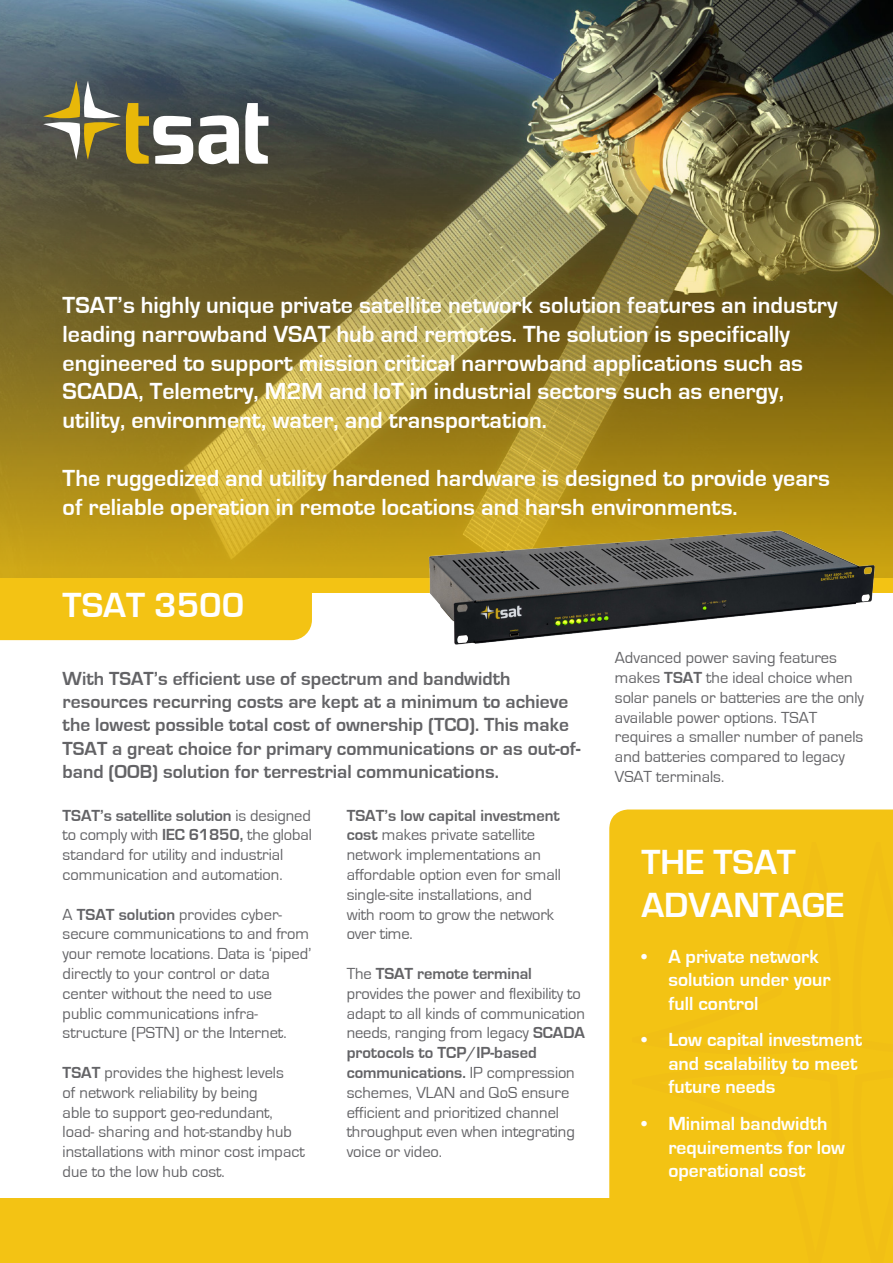
<style>
.page{position:relative;width:893px;height:1263px;background:#fff}
.page>*{position:absolute;margin:0;border:0;box-sizing:border-box;transform-origin:0 0}
.t1{font:700 36px/43.2px "Eurostile";color:#fff}
.t2{font:700 24px/28.8px "Eurostile";color:#fff}
.t3{font:700 19.5px/23.4px "Eurostile";color:#636366}
.t4{font:700 19.5px/23.4px "Eurostile";color:#fff}
.t5{font:16.5px/19.8px "Eurostile";color:#636366}
.s1{font-weight:700}
</style>
<div class="page">
<img style="left:0;top:0;width:893px;height:24px">
<img style="left:0;top:24px;width:893px;height:568px">
<div style="left:0;top:1198px;width:893px;height:65px;background:#f3c314"></div>
<div style="left:0;top:579px;width:312px;height:61px;background:#f3c314"></div>
<div style="left:609px;top:809px;width:284px;height:389px;background:#f3c314"></div>
<svg style="left:199px;top:115px;width:40px;height:49px"></svg>
<svg style="left:245px;top:103px;width:23px;height:61px"></svg>
<svg style="left:43px;top:81px;width:150px;height:83px"></svg>
<div style="left:632px;top:851px;width:261px;height:347px;background:#f3c314"></div>
<div style="left:632px;top:843px;width:212px;height:219px;background:#f3c314"></div>
<img style="left:424px;top:525px;width:452px;height:120px">
<p class="t2" style="left:63px;top:291px;width:776px">TSAT’s highly unique private satellite network solution features an industry leading narrowband VSAT hub and remotes. The solution is specifically engineered to support mission critical narrowband applications such as SCADA, Telemetry, M2M and IoT in industrial sectors such as energy, utility, environment, water, and transportation.</p>
<h2 class="t2" style="left:63px;top:464px;width:769px">The ruggedized and utility hardened hardware is designed to provide years of reliable operation in remote locations and harsh environments.</h2>
<h1 class="t1" style="left:63px;top:584px;width:183px">TSAT 3500</h1>
<p class="t3" style="left:63px;top:667px;width:519px">With TSAT’s efficient use of spectrum and bandwidth resources recurring costs are kept at a minimum to achieve the lowest possible total cost of ownership (TCO). This make TSAT a great choice for primary communications or as out-of&shy;band (OOB) solution for terrestrial communications.</p>
<p class="t5" style="left:63px;top:805px;width:251px"><span class="s1">TSAT’s satellite solution</span> is designed to comply with <span class="s1">IEC 61850,</span> the global standard for utility and industrial communication and automation.</p>
<p class="t5" style="left:63px;top:904px;width:250px">A <span class="s1">TSAT solution</span> provides cyber&shy;secure communications to and from your remote locations. Data is ‘piped’ directly to your control or data center without the need to use public communications infra&shy;structure (PSTN) or the Internet.</p>
<p class="t5" style="left:63px;top:1063px;width:244px"><span class="s1">TSAT</span> provides the highest levels<br>of network reliability by being<br>able to support geo-redundant, load- sharing and hot-standby hub installations with minor cost impact due to the low hub cost.</p>
<p class="t5" style="left:347px;top:805px;width:216px"><span class="s1">TSAT’s low capital investment cost</span> makes private satellite network implementations an affordable option even for small single-site installations, and with room to grow the network over time.</p>
<p class="t5" style="left:347px;top:964px;width:240px">The <span class="s1">TSAT remote terminal </span>provides the power and flexibility to adapt to all kinds of communication needs, ranging from legacy <span class="s1">SCADA protocols to TCP/IP-based communications.</span> IP compression schemes, VLAN and QoS ensure efficient and prioritized channel throughput even when integrating voice or video.</p>
<p class="t5" style="left:615px;top:648px;width:250px">Advanced power saving features makes <span class="s1">TSAT</span> the ideal choice when solar panels or batteries are the only available power options. TSAT requires a smaller number of panels and batteries compared to legacy<br>VSAT terminals.</p>
<h1 class="t1" style="left:641px;top:841px;width:205px">THE TSAT<br>ADVANTAGE</h1>
<p class="t4" style="left:668px;top:945px;width:164px;text-indent:-27px">• A private network solution under your full control</p>
<p class="t4" style="left:668px;top:1029px;width:195px;text-indent:-27px">• Low capital investment and scalability to meet future needs</p>
<p class="t4" style="left:668px;top:1112px;width:178px;text-indent:-27px">• Minimal bandwidth requirements for low operational cost</p>
</div>
